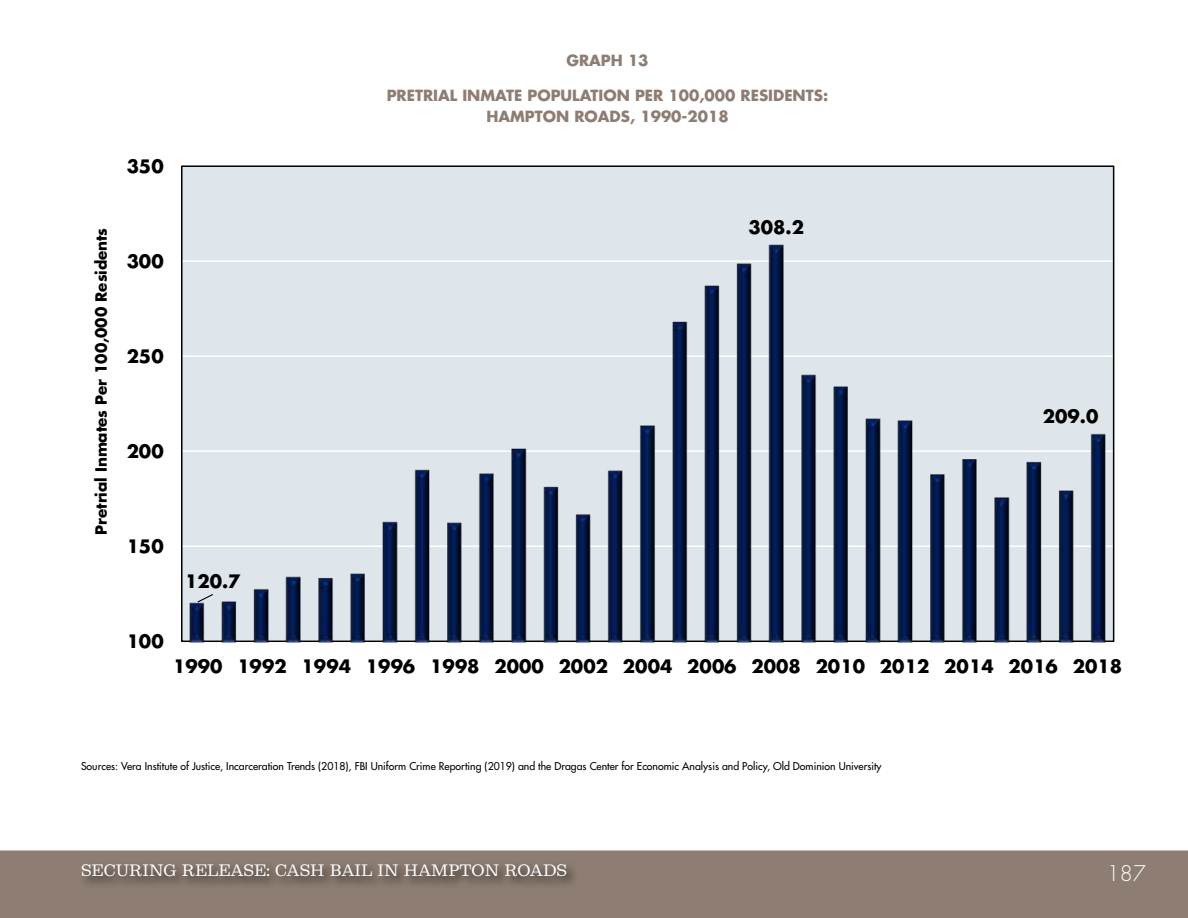
<style>
.page{position:relative;width:1188px;height:918px;background:#fff}
.page>*{position:absolute;margin:0;border:0;box-sizing:border-box;transform-origin:0 0}
.t1{font:300 21px "Futura Std";color:#fff}
.t2{font:700 18px "Futura Std";color:#000}
.t3{font:700 15.15px "Futura Std";letter-spacing:-.005em;color:#000}
.t4{font:700 15px/21px "Futura Std";color:#8d7d72;text-align:center}
.t5{font:15px "Belizio";color:#fff}
.t6{font:500 10.5px "Futura Std";color:#000}
</style>
<div class="page">
<div style="left:0;top:850px;width:1188px;height:68px;background:#8d7d72"></div>
<div style="left:79px;top:861px;width:500px;height:29px;background:#000;opacity:.75"></div>
<div style="left:182px;top:166px;width:932px;height:475px;background:#dee6eb"></div>
<hr style="left:182px;top:545px;width:932px;height:2px;background:#fff">
<hr style="left:182px;top:450px;width:932px;height:2px;background:#fff">
<hr style="left:182px;top:355px;width:932px;height:2px;background:#fff">
<hr style="left:182px;top:260px;width:932px;height:2px;background:#fff">
<img style="left:190px;top:245px;width:915px;height:397px">
<svg style="left:196px;top:593px;width:18px;height:10px"></svg>
<h2 class="t2" style="left:127px;top:154px;width:39px">350</h2>
<h3 class="t4" style="left:566px;top:50px;width:84px">GRAPH 13</h3>
<h3 class="t4" style="left:387px;top:85px;width:443px">PRETRIAL INMATE POPULATION PER 100,000 RESIDENTS:<br>HAMPTON ROADS, 1990-2018</h3>
<h2 class="t2" style="left:489px;top:103px;width:271px">Hampton Roads, 1990-2018</h2>
<h3 class="t3" style="left:91px;top:535px;width:308px;rotate:-90deg">Pretrial Inmates Per 100,000 Residents</h3>
<h2 class="t2" style="left:127px;top:249px;width:39px">300</h2>
<h2 class="t2" style="left:748px;top:215px;width:57px">308.2</h2>
<h2 class="t2" style="left:127px;top:344px;width:39px">250</h2>
<h2 class="t2" style="left:127px;top:439px;width:39px">200</h2>
<h2 class="t2" style="left:1043px;top:404px;width:57px">209.0</h2>
<h2 class="t2" style="left:127px;top:534px;width:39px">150</h2>
<h2 class="t2" style="left:185px;top:569px;width:57px">120.7</h2>
<h2 class="t2" style="left:127px;top:629px;width:39px">100</h2>
<h2 class="t2" style="left:173px;top:654px;width:951px">1990 1992 1994 1996 1998 2000 2002 2004 2006 2008 2010 2012 2014 2016 2018</h2>
<p class="t6" style="left:81px;top:759px;width:802px">Sources: Vera Institute of Justice, Incarceration Trends (2018), FBI Uniform Crime Reporting (2019) and the Dragas Center for Economic Analysis and Policy, Old Dominion University</p>
<h3 class="t5" style="left:81px;top:861px;width:488px">SECURING RELEASE: CASH BAIL IN HAMPTON ROADS</h3>
<h1 class="t1" style="left:1107px;top:861px;width:41px">187</h1>
</div>
